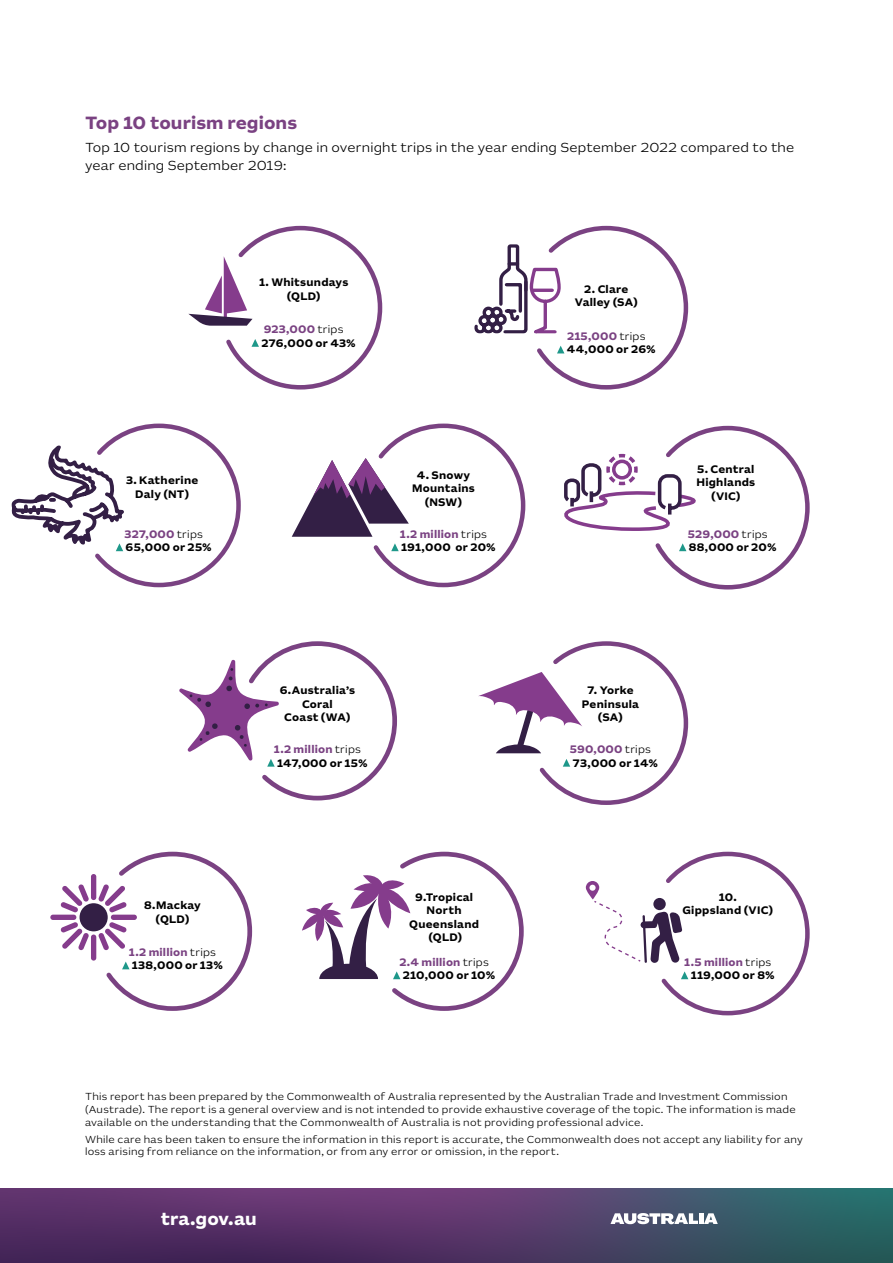
<style>
.page{position:relative;width:893px;height:1263px;background:#fff}
.page>*{position:absolute;margin:0;border:0;box-sizing:border-box;transform-origin:0 0}
._3_Subheading_1{font:700 18px "AU Sans BETA Text";color:#7a4282}
.t1{font:700 18px "AU Sans BETA Text";letter-spacing:.005em;color:#fff}
._4_Body_copy{font:300 13.5px/18.8px "AU Sans BETA Text";letter-spacing:.015em;color:#000}
.t2{font:700 11.1px/13.5px "AU Sans BETA Text";letter-spacing:.02em;color:#000;text-align:center}
._6_Disclaimer{font:300 10.5px/12.6px "AU Sans BETA Text";letter-spacing:.025em;color:#000}
.s1{color:#7a4282}
.s2{font-weight:300}
</style>
<div class="page">
<svg style="left:0;top:1189px;width:893px;height:74px"></svg>
<hr style="left:699px;top:1213px;width:4px;height:11px;background:#fff">
<svg style="left:704px;top:1213px;width:14px;height:11px"></svg>
<svg style="left:610px;top:1213px;width:88px;height:11px"></svg>
<svg style="left:11px;top:423px;width:230px;height:165px"></svg>
<svg style="left:474px;top:225px;width:215px;height:165px"></svg>
<svg style="left:564px;top:425px;width:246px;height:165px"></svg>
<svg style="left:188px;top:225px;width:195px;height:165px"></svg>
<svg style="left:292px;top:423px;width:234px;height:165px"></svg>
<svg style="left:179px;top:641px;width:218px;height:160px"></svg>
<div style="left:80px;top:903px;width:28px;height:28px;background:#331f45;border-radius:50%"></div>
<div style="left:91px;top:874px;width:5px;height:26px;background:#853c8c;border-radius:3px"></div>
<svg style="left:60px;top:884px;width:29px;height:28px"></svg>
<div style="left:50px;top:915px;width:26px;height:5px;background:#853c8c;border-radius:3px"></div>
<svg style="left:60px;top:922px;width:29px;height:28px"></svg>
<div style="left:91px;top:934px;width:5px;height:26px;background:#853c8c;border-radius:3px"></div>
<svg style="left:98px;top:851px;width:155px;height:160px"></svg>
<svg style="left:302px;top:851px;width:222px;height:160px"></svg>
<svg style="left:478px;top:641px;width:211px;height:164px"></svg>
<svg style="left:586px;top:851px;width:224px;height:165px"></svg>
<p class="_3_Subheading_1" style="left:85px;top:114px;width:213px">Top 10 tourism regions</p>
<p class="_4_Body_copy" style="left:85px;top:138px;width:711px">Top 10 tourism regions by change in overnight trips in the year ending September 2022 compared to the year ending September 2019:</p>
<p class="t2" style="left:259px;top:276px;width:91px">1. Whitsundays (QLD)</p>
<p class="t2" style="left:261px;top:323px;width:96px;text-align:left"><span class="s1">923,000</span> <span class="s2">trips<br></span>276,000 or 43%</p>
<p class="t2" style="left:126px;top:474px;width:74px">3. Katherine<br>Daly (NT)</p>
<p class="t2" style="left:125px;top:527px;width:89px;text-align:left"><span class="s1">327,000</span> <span class="s2">trips<br></span>65,000 or 25%</p>
<p class="t2" style="left:412px;top:469px;width:64px">4. Snowy<br>Mountains (NSW)</p>
<p class="t2" style="left:400px;top:527px;width:97px;text-align:left"><span class="s1">1.2 million</span> <span class="s2">trips<br></span>191,000 or 20%</p>
<p class="t2" style="left:575px;top:283px;width:65px">2. Clare<br>Valley (SA)</p>
<p class="t2" style="left:567px;top:330px;width:90px;text-align:left"><span class="s1">215,000</span> <span class="s2">trips<br></span>44,000 or 26%</p>
<p class="t2" style="left:696px;top:462px;width:60px">5. Central<br>Highlands (VIC)</p>
<p class="t2" style="left:688px;top:527px;width:90px;text-align:left"><span class="s1">529,000</span> <span class="s2">trips<br></span>88,000 or 20%</p>
<p class="t2" style="left:144px;top:899px;width:58px">8.Mackay (QLD)</p>
<p class="t2" style="left:129px;top:946px;width:95px;text-align:left"><span class="s1">1.2 million</span> <span class="s2">trips<br></span>138,000 or 13%</p>
<p class="t2" style="left:280px;top:684px;width:77px">6.Australia’s<br>Coral<br>Coast (WA)</p>
<p class="t2" style="left:582px;top:684px;width:59px">7. Yorke<br>Peninsula (SA)</p>
<p class="t2" style="left:274px;top:743px;width:95px;text-align:left"><span class="s1">1.2 million</span> <span class="s2">trips<br></span>147,000 or 15%</p>
<p class="t2" style="left:570px;top:743px;width:90px;text-align:left"><span class="s1">590,000</span> <span class="s2">trips<br></span>73,000 or 14%</p>
<p class="t2" style="left:409px;top:890px;width:71px">9.Tropical<br>North<br>Queensland (QLD)</p>
<p class="t2" style="left:682px;top:890px;width:92px">10.<br>Gippsland (VIC)</p>
<p class="t2" style="left:399px;top:955px;width:97px"><span class="s1">2.4 million</span> <span class="s2">trips<br></span>210,000 or 10%</p>
<p class="t2" style="left:684px;top:955px;width:92px"><span class="s1">1.5 million</span> <span class="s2">trips<br></span>119,000 or 8%</p>
<p class="_6_Disclaimer" style="left:85px;top:1091px;width:712px">This report has been prepared by the Commonwealth of Australia represented by the Australian Trade and Investment Commission (Austrade). The report is a general overview and is not intended to provide exhaustive coverage of the topic. The information is made available on the understanding that the Commonwealth of Australia is not providing professional advice.</p>
<p class="_6_Disclaimer" style="left:85px;top:1133px;width:719px">While care has been taken to ensure the information in this report is accurate, the Commonwealth does not accept any liability for any loss arising from reliance on the information, or from any error or omission, in the report.</p>
<p class="t1" style="left:161px;top:1210px;width:97px">tra.gov.au</p>
</div>
